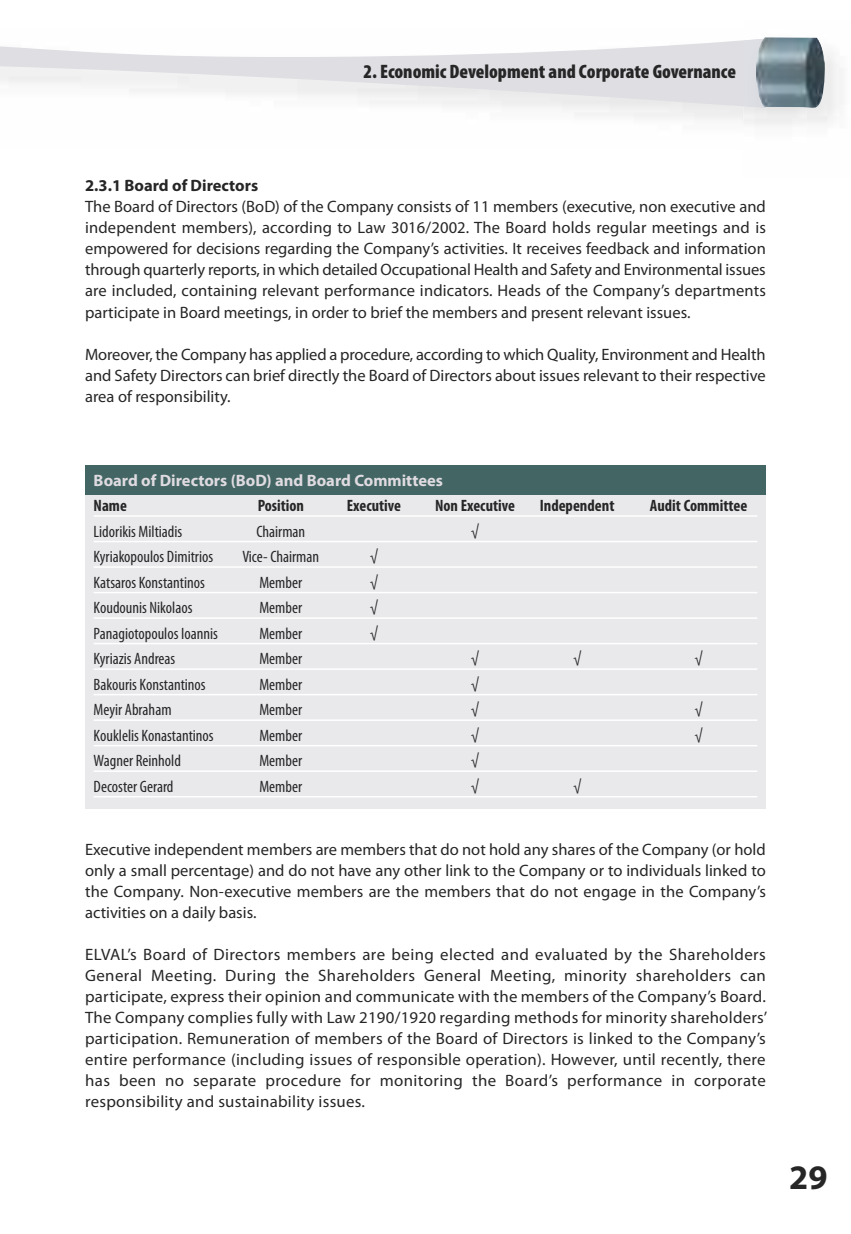
<style>
.page{position:relative;width:851px;height:1234px;background:#fff}
.page>*{position:absolute;margin:0;border:0;box-sizing:border-box;transform-origin:0 0}
.t1{font:700 34.5px "Myriad Pro";color:#272627}
.t2{font:900 condensed 19.5px "Myriad Pro";color:#272627}
.t3{font:16.5px/21px "Myriad Pro";color:#272627;text-align:justify}
.t4{font:condensed 16.5px "Myriad Pro";color:#272627}
.t5{font:700 condensed 16.5px "Myriad Pro";color:#272627}
.t6{font:700 16.5px "Myriad Pro";color:#dfdbe1}
.t7{font:700 16.5px "Myriad Pro";color:#272627}
</style>
<div class="page">
<div style="left:85px;top:474px;width:680px;height:334px;background:#e9e9ec"></div>
<div style="left:85px;top:465px;width:680px;height:30px;background:#436665"></div>
<hr style="left:94px;top:515px;width:663px;height:1px;background:#fff">
<hr style="left:94px;top:540px;width:663px;height:2px;background:#fff">
<hr style="left:94px;top:566px;width:663px;height:1px;background:#fff">
<hr style="left:94px;top:591px;width:663px;height:2px;background:#fff">
<hr style="left:94px;top:617px;width:663px;height:1px;background:#fff">
<hr style="left:94px;top:642px;width:663px;height:2px;background:#fff">
<hr style="left:94px;top:668px;width:663px;height:1px;background:#fff">
<hr style="left:94px;top:693px;width:663px;height:2px;background:#fff">
<hr style="left:94px;top:719px;width:663px;height:1px;background:#fff">
<hr style="left:94px;top:744px;width:663px;height:2px;background:#fff">
<hr style="left:94px;top:770px;width:663px;height:1px;background:#fff">
<hr style="left:94px;top:795px;width:663px;height:2px;background:#fff">
<svg style="left:0;top:40px;width:743px;height:68px"></svg>
<div style="left:806px;top:52px;width:36px;height:71px;background:#f1f1f1"></div>
<img style="left:756px;top:37px;width:68px;height:71px">
<p class="t2" style="left:363px;top:64px;width:374px">2. Economic Development and Corporate Governance</p>
<p class="t7" style="left:85px;top:180px;width:175px">2.3.1 Board of Directors</p>
<p class="t3" style="left:85px;top:198px;width:682px">The Board of Directors (BoD) of the Company consists of 11 members (executive, non executive and independent members), according to Law 3016/2002. The Board holds regular meetings and is empowered for decisions regarding the Company’s activities. It receives feedback and information through quarterly reports, in which detailed Occupational Health and Safety and Environmental issues are included, containing relevant performance indicators. Heads of the Company’s departments participate in Board meetings, in order to brief the members and present relevant issues.</p>
<p class="t3" style="left:85px;top:345px;width:682px">Moreover, the Company has applied a procedure, according to which Quality, Environment and Health and Safety Directors can brief directly the Board of Directors about issues relevant to their respective area of responsibility.</p>
<p class="t6" style="left:94px;top:474px;width:351px">Board of Directors (BoD) and Board Committees</p>
<p class="t5" style="left:94px;top:499px;width:35px">Name</p>
<p class="t5" style="left:257px;top:499px;width:48px">Position</p>
<p class="t5" style="left:347px;top:499px;width:56px">Executive</p>
<p class="t5" style="left:435px;top:499px;width:81px">Non Executive</p>
<p class="t5" style="left:539px;top:499px;width:76px">Independent</p>
<p class="t5" style="left:649px;top:499px;width:99px">Audit Committee</p>
<p class="t4" style="left:94px;top:525px;width:90px">Lidorikis Miltiadis</p>
<p class="t4" style="left:256px;top:525px;width:50px">Chairman</p>
<p class="t4" style="left:470px;top:525px;width:10px">√</p>
<p class="t4" style="left:94px;top:550px;width:121px">Kyriakopoulos Dimitrios</p>
<p class="t4" style="left:242px;top:550px;width:78px">Vice- Chairman</p>
<p class="t4" style="left:369px;top:550px;width:10px">√</p>
<p class="t4" style="left:94px;top:576px;width:113px">Katsaros Konstantinos</p>
<p class="t4" style="left:259px;top:576px;width:44px">Member</p>
<p class="t4" style="left:369px;top:576px;width:10px">√</p>
<p class="t4" style="left:94px;top:601px;width:100px">Koudounis Nikolaos</p>
<p class="t4" style="left:259px;top:601px;width:44px">Member</p>
<p class="t4" style="left:369px;top:601px;width:10px">√</p>
<p class="t4" style="left:94px;top:627px;width:126px">Panagiotopoulos Ioannis</p>
<p class="t4" style="left:259px;top:627px;width:44px">Member</p>
<p class="t4" style="left:369px;top:627px;width:10px">√</p>
<p class="t4" style="left:94px;top:652px;width:83px">Kyriazis Andreas</p>
<p class="t4" style="left:259px;top:652px;width:44px">Member</p>
<p class="t4" style="left:470px;top:652px;width:10px">√</p>
<p class="t4" style="left:572px;top:652px;width:10px">√</p>
<p class="t4" style="left:694px;top:652px;width:10px">√</p>
<p class="t4" style="left:94px;top:678px;width:114px">Bakouris Konstantinos</p>
<p class="t4" style="left:259px;top:678px;width:44px">Member</p>
<p class="t4" style="left:470px;top:678px;width:10px">√</p>
<p class="t4" style="left:94px;top:703px;width:79px">Meyir Abraham</p>
<p class="t4" style="left:259px;top:703px;width:44px">Member</p>
<p class="t4" style="left:470px;top:703px;width:10px">√</p>
<p class="t4" style="left:694px;top:703px;width:10px">√</p>
<p class="t4" style="left:94px;top:729px;width:122px">Kouklelis Konastantinos</p>
<p class="t4" style="left:259px;top:729px;width:44px">Member</p>
<p class="t4" style="left:470px;top:729px;width:10px">√</p>
<p class="t4" style="left:694px;top:729px;width:10px">√</p>
<p class="t4" style="left:94px;top:754px;width:89px">Wagner Reinhold</p>
<p class="t4" style="left:259px;top:754px;width:44px">Member</p>
<p class="t4" style="left:470px;top:754px;width:10px">√</p>
<p class="t4" style="left:94px;top:780px;width:81px">Decoster Gerard</p>
<p class="t4" style="left:259px;top:780px;width:44px">Member</p>
<p class="t4" style="left:470px;top:780px;width:10px">√</p>
<p class="t4" style="left:572px;top:780px;width:10px">√</p>
<p class="t3" style="left:85px;top:840px;width:682px">Executive independent members are members that do not hold any shares of the Company (or hold only a small percentage) and do not have any other link to the Company or to individuals linked to the Company. Non-executive members are the members that do not engage in the Company’s activities on a daily basis.</p>
<p class="t3" style="left:85px;top:945px;width:683px">ELVAL’s Board of Directors members are being elected and evaluated by the Shareholders General Meeting. During the Shareholders General Meeting, minority shareholders can participate, express their opinion and communicate with the members of the Company’s Board.<br>The Company complies fully with Law 2190/1920 regarding methods for minority shareholders’ participation. Remuneration of members of the Board of Directors is linked to the Company’s entire performance (including issues of responsible operation). However, until recently, there has been no separate procedure for monitoring the Board’s performance in corporate responsibility and sustainability issues.</p>
<h1 class="t1" style="left:789px;top:1164px;width:40px">29</h1>
</div>
